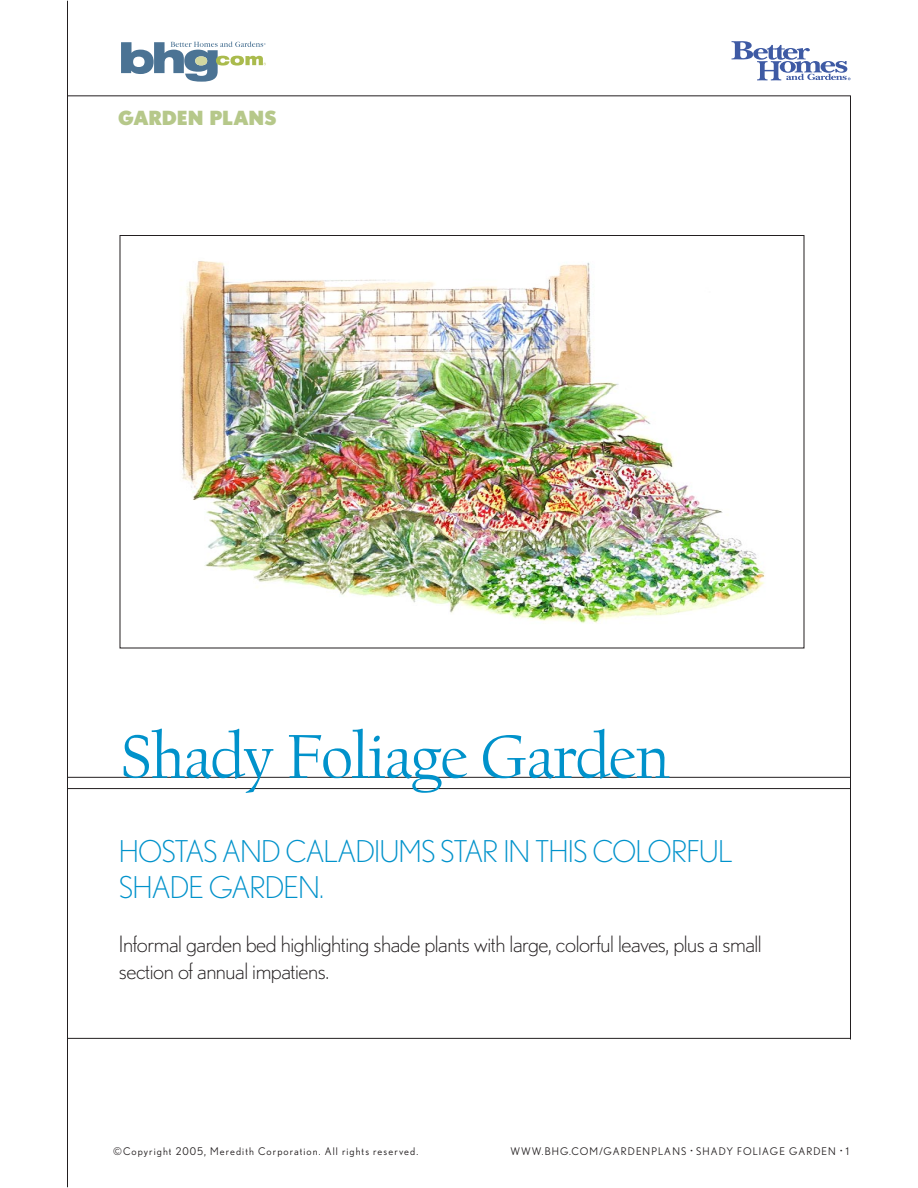
<style>
.page{position:relative;width:918px;height:1188px;background:#fff}
.page>*{position:absolute;margin:0;border:0;box-sizing:border-box;transform-origin:0 0}
.t1{font:64.5px "Californian FB";letter-spacing:-.02em;color:#0092cb}
.t2{font:300 30px/36px "Nobel";letter-spacing:-.03em;color:#0092cb}
.t3{font:300 22.5px/27px "Nobel";letter-spacing:-.02em;color:#231f20}
.t4{font:900 19.5px "Nobel";color:#b6c88a}
.t5{font:10.5px "Nobel";letter-spacing:.1em;color:#231f20}
.s1{font-size:9px}
</style>
<div class="page">
<svg style="left:121px;top:41px;width:145px;height:41px"></svg>
<hr style="left:67px;top:95px;width:783px;height:1px;background:#231f20">
<hr style="left:67px;top:1px;width:1px;height:1186px;background:#231f20">
<hr style="left:850px;top:96px;width:1px;height:944px;background:#231f20">
<hr style="left:67px;top:1038px;width:783px;height:1px;background:#231f20">
<svg style="left:732px;top:41px;width:118px;height:39px"></svg>
<hr style="left:67px;top:777px;width:783px;height:1px;background:#231f20">
<hr style="left:67px;top:788px;width:783px;height:1px;background:#231f20">
<img style="left:180px;top:261px;width:585px;height:363px">
<p class="t4" style="left:118px;top:106px;width:160px">GARDEN PLANS</p>
<p class="t1" style="left:120px;top:724px;width:551px">Shady Foliage Garden</p>
<p class="t2" style="left:119px;top:833px;width:615px">HOSTAS AND CALADIUMS STAR IN THIS COLORFUL<br>SHADE GARDEN.</p>
<p class="t3" style="left:119px;top:930px;width:644px">Informal garden bed highlighting shade plants with large, colorful leaves, plus a small section of annual impatiens.</p>
<p class="t5" style="left:113px;top:1145px;width:307px">©Copyright 2005, Meredith Corporation. All rights reserved.</p>
<p class="t5" style="left:510px;top:1145px;width:340px">WWW.BHG.COM/GARDENPLANS <span class="s1">•</span> SHADY FOLIAGE GARDEN <span class="s1">•</span> 1</p>
</div>
